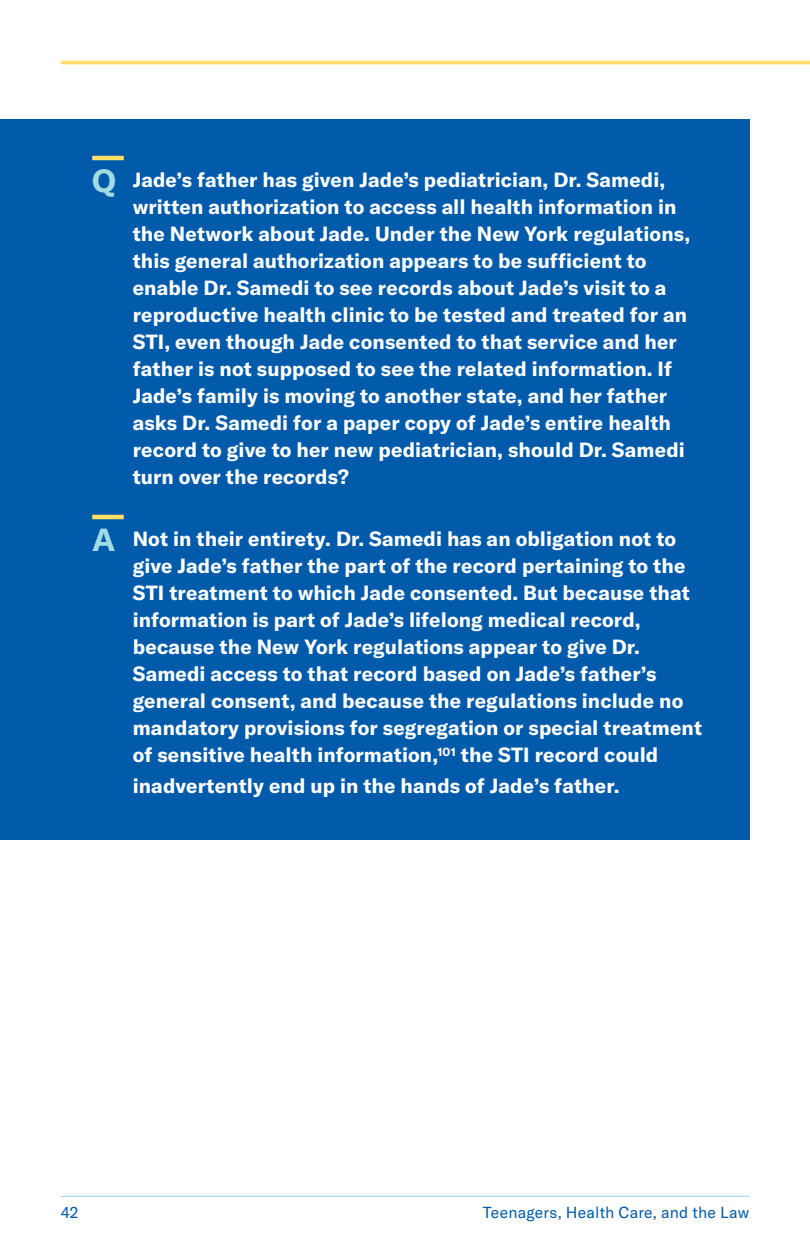
<style>
.page{position:relative;width:810px;height:1256px;background:#fff}
.page>*{position:absolute;margin:0;border:0;box-sizing:border-box;transform-origin:0 0}
.Q_Copy_Right{font:700 20.25px/27px "GT America";letter-spacing:.005em;color:#fff}
.A_Copy_Right{font:700 20.25px/27px "GT America";letter-spacing:.005em;color:#fff}
.t1{font:15.75px "GT America";letter-spacing:.015em;color:#015aaa}
.s1{font-size:31.5px;color:#a2dbe4}
</style>
<div class="page">
<hr style="left:61px;top:1195px;width:688px;height:1px;background:#a2dbe4">
<hr style="left:61px;top:61px;width:749px;height:3px;background:#ffdf68">
<div style="left:0;top:119px;width:749px;height:385px;background:#015aaa"></div>
<hr style="left:92px;top:156px;width:32px;height:4px;background:#ffdf68">
<div style="left:0;top:503px;width:749px;height:337px;background:#015aaa"></div>
<hr style="left:92px;top:515px;width:32px;height:4px;background:#ffdf68">
<p class="Q_Copy_Right" style="left:133px;top:166px;width:559px;text-indent:-40px"><span class="s1">Q</span> Jade’s father has given Jade’s pediatrician, Dr. Samedi, written authorization to access all health information in the Network about Jade. Under the New York regulations, this general authorization appears to be sufficient to enable Dr. Samedi to see records about Jade’s visit to a reproductive health clinic to be tested and treated for an STI, even though Jade consented to that service and her father is not supposed to see the related information. If Jade’s family is moving to another state, and her father asks Dr. Samedi for a paper copy of Jade’s entire health record to give to her new pediatrician, should Dr. Samedi turn over the records?</p>
<p class="A_Copy_Right" style="left:133px;top:525px;width:571px;text-indent:-40px"><span class="s1">A</span> Not in their entirety. Dr. Samedi has an obligation not to give Jade’s father the part of the record pertaining to the STI treatment to which Jade consented. But because that information is part of Jade’s lifelong medical record, because the New York regulations appear to give Dr.<br>Samedi access to that record based on Jade’s father’s general consent, and because the regulations include no mandatory provisions for segregation or special treatment of sensitive health information,<sup>101</sup> the STI record could</p>
<p class="A_Copy_Right" style="left:133px;top:771px;width:488px">inadvertently end up in the hands of Jade’s father.</p>
<p class="t1" style="left:61px;top:1203px;width:19px">42</p>
<p class="t1" style="left:483px;top:1203px;width:268px">Teenagers, Health Care, and the Law</p>
</div>
